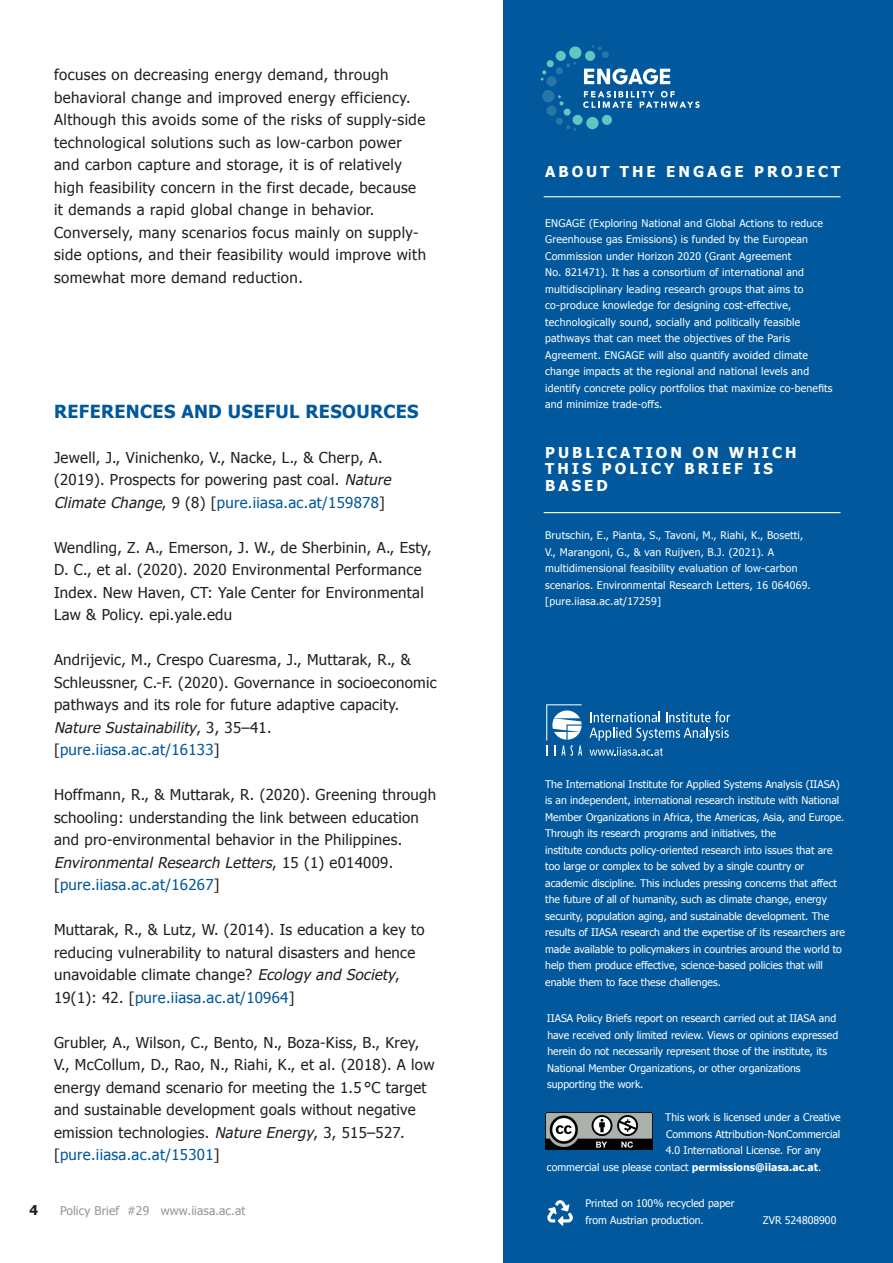
<style>
.page{position:relative;width:893px;height:1263px;background:#fff}
.page>*{position:absolute;margin:0;border:0;box-sizing:border-box;transform-origin:0 0}
.t1{font:700 18px "Tahoma";letter-spacing:.02em;color:#01589c}
.t2{font:15px/22.5px "Tahoma";letter-spacing:.02em;color:#231f20}
.t3{font:700 15px/16.5px "Tahoma";letter-spacing:.2em;color:#fff}
.t4{font:700 13.5px "Tahoma";color:#231f20}
.t5{font:12px "Tahoma";letter-spacing:.01em;color:#939598}
.About_IIASA_-_Black{font:10.5px/16.5px "Tahoma";letter-spacing:.01em;color:#fff}
.About_IIASA_-_White{font:10.5px/16.5px "Tahoma";color:#fff}
.Body_copy{font:10.5px/16.5px "Tahoma";color:#fff}
.s1{font-family:"Tahoma Faux";font-style:italic}
.s2{color:#01589c}
.s3{font-weight:700}
</style>
<div class="page">
<div style="left:504px;top:0;width:389px;height:1263px;background:#01589c"></div>
<hr style="left:544px;top:196px;width:296px;height:1px;background:#fff">
<hr style="left:544px;top:512px;width:296px;height:1px;background:#fff">
<svg style="left:584px;top:68px;width:86px;height:16px"></svg>
<svg style="left:583px;top:91px;width:117px;height:17px"></svg>
<div style="left:602px;top:51px;width:7px;height:7px;background:#2876a8;border-radius:50%"></div>
<svg style="left:592px;top:45px;width:10px;height:6px"></svg>
<div style="left:556px;top:51px;width:10px;height:10px;background:#61c5c0;border-radius:50%"></div>
<svg style="left:541px;top:70px;width:5px;height:11px"></svg>
<div style="left:547px;top:60px;width:7px;height:7px;background:#61c5c0;border-radius:50%"></div>
<div style="left:585px;top:51px;width:10px;height:10px;background:#61c5c0;border-radius:50%"></div>
<div style="left:569px;top:46px;width:12px;height:13px;background:#61c5c0;border-radius:50%"></div>
<div style="left:546px;top:76px;width:11px;height:10px;background:#2876a8;border-radius:50%"></div>
<div style="left:542px;top:90px;width:12px;height:12px;background:#2876a8;border-radius:50%"></div>
<div style="left:556px;top:67px;width:7px;height:7px;background:#2876a8;border-radius:50%"></div>
<div style="left:546px;top:106px;width:11px;height:10px;background:#2876a8;border-radius:50%"></div>
<div style="left:556px;top:118px;width:7px;height:7px;background:#2876a8;border-radius:50%"></div>
<svg style="left:566px;top:62px;width:10px;height:5px"></svg>
<svg style="left:566px;top:125px;width:10px;height:6px"></svg>
<div style="left:586px;top:117px;width:13px;height:12px;background:#61c5c0;border-radius:50%"></div>
<div style="left:602px;top:115px;width:10px;height:10px;background:#61c5c0;border-radius:50%"></div>
<svg style="left:558px;top:95px;width:6px;height:10px"></svg>
<div style="left:564px;top:109px;width:7px;height:7px;background:#61c5c0;border-radius:50%"></div>
<div style="left:572px;top:115px;width:11px;height:10px;background:#61c5c0;border-radius:50%"></div>
<svg style="left:589px;top:747px;width:74px;height:9px"></svg>
<svg style="left:589px;top:711px;width:141px;height:30px"></svg>
<svg style="left:546px;top:704px;width:36px;height:52px"></svg>
<img style="left:545px;top:1112px;width:108px;height:38px">
<svg style="left:547px;top:1200px;width:26px;height:26px"></svg>
<p class="t2" style="left:54px;top:63px;width:374px">focuses on decreasing energy demand, through behavioral change and improved energy efficiency.<br>Although this avoids some of the risks of supply-side technological solutions such as low-carbon power and carbon capture and storage, it is of relatively high feasibility concern in the first decade, because it demands a rapid global change in behavior.<br>Conversely, many scenarios focus mainly on supply&shy;side options, and their feasibility would improve with somewhat more demand reduction.</p>
<p class="t1" style="left:54px;top:398px;width:366px">REFERENCES AND USEFUL RESOURCES</p>
<p class="t2" style="left:54px;top:445px;width:338px">Jewell, J., Vinichenko, V., Nacke, L., &amp; Cherp, A. (2019). Prospects for powering past coal. <span class="s1">Nature<br>Climate Change</span>, 9 (8) [<span class="s2">pure.iiasa.ac.at/159878</span>]</p>
<p class="t2" style="left:54px;top:535px;width:379px">Wendling, Z. A., Emerson, J. W., de Sherbinin, A., Esty, D. C., et al. (2020). 2020 Environmental Performance Index. New Haven, CT: Yale Center for Environmental Law &amp; Policy. epi.yale.edu</p>
<p class="t2" style="left:54px;top:648px;width:384px">Andrijevic, M., Crespo Cuaresma, J., Muttarak, R., &amp; Schleussner, C.-F. (2020). Governance in socioeconomic pathways and its role for future adaptive capacity.<br><span class="s1">Nature Sustainability</span>, 3, 35–41. [<span class="s2">pure.iiasa.ac.at/16133</span>]</p>
<p class="t2" style="left:54px;top:783px;width:384px">Hoffmann, R., &amp; Muttarak, R. (2020). Greening through schooling: understanding the link between education and pro-environmental behavior in the Philippines.<br><span class="s1">Environmental Research Letters</span>, 15 (1) e014009. [<span class="s2">pure.iiasa.ac.at/16267</span>]</p>
<p class="t2" style="left:54px;top:918px;width:372px">Muttarak, R., &amp; Lutz, W. (2014). Is education a key to reducing vulnerability to natural disasters and hence unavoidable climate change? <span class="s1">Ecology and Society</span>, 19(1): 42. [<span class="s2">pure.iiasa.ac.at/10964</span>]</p>
<p class="t2" style="left:54px;top:1030px;width:382px">Grubler, A., Wilson, C., Bento, N., Boza-Kiss, B., Krey, V., McCollum, D., Rao, N., Riahi, K., et al. (2018). A low energy demand scenario for meeting the 1.5 °C target and sustainable development goals without negative emission technologies. <span class="s1">Nature Energy</span>, 3, 515–527. [<span class="s2">pure.iiasa.ac.at/15301</span>]</p>
<p class="t4" style="left:29px;top:1200px;width:10px">4</p>
<p class="t5" style="left:60px;top:1202px;width:187px">Policy Brief #29 www.iiasa.ac.at</p>
<p class="t3" style="left:545px;top:162px;width:297px">ABOUT THE ENGAGE PROJECT</p>
<p class="About_IIASA_-_Black" style="left:545px;top:214px;width:289px">ENGAGE (Exploring National and Global Actions to reduce Greenhouse gas Emissions) is funded by the European Commission under Horizon 2020 (Grant Agreement<br>No. 821471). It has a consortium of international and multidisciplinary leading research groups that aims to co-produce knowledge for designing cost-effective, technologically sound, socially and politically feasible pathways that can meet the objectives of the Paris Agreement. ENGAGE will also quantify avoided climate change impacts at the regional and national levels and identify concrete policy portfolios that maximize co-benefits and minimize trade-offs.</p>
<p class="t3" style="left:545px;top:443px;width:253px">PUBLICATION ON WHICH<br>THIS POLICY BRIEF IS<br>BASED</p>
<p class="About_IIASA_-_Black" style="left:545px;top:527px;width:267px">Brutschin, E., Pianta, S., Tavoni, M., Riahi, K., Bosetti, V., Marangoni, G., &amp; van Ruijven, B.J. (2021). A multidimensional feasibility evaluation of low-carbon scenarios. Environmental Research Letters, 16 064069. [pure.iiasa.ac.at/17259]</p>
<p class="About_IIASA_-_Black" style="left:545px;top:775px;width:301px">The International Institute for Applied Systems Analysis (IIASA) is an independent, international research institute with National Member Organizations in Africa, the Americas, Asia, and Europe.<br>Through its research programs and initiatives, the</p>
<p class="About_IIASA_-_Black" style="left:545px;top:841px;width:301px">institute conducts policy-oriented research into issues that are too large or complex to be solved by a single country or academic discipline. This includes pressing concerns that affect the future of all of humanity, such as climate change, energy security, population aging, and sustainable development. The results of IIASA research and the expertise of its researchers are made available to policymakers in countries around the world to help them produce effective, science-based policies that will enable them to face these challenges.</p>
<p class="About_IIASA_-_White" style="left:547px;top:1009px;width:293px">IIASA Policy Briefs report on research carried out at IIASA and have received only limited review. Views or opinions expressed herein do not necessarily represent those of the institute, its National Member Organizations, or other organizations supporting the work.</p>
<p class="Body_copy" style="left:665px;top:1108px;width:177px">This work is licensed under a Creative</p>
<p class="Body_copy" style="left:666px;top:1125px;width:176px">Commons Attribution-NonCommercial</p>
<p class="Body_copy" style="left:666px;top:1141px;width:157px">4.0 International License. For any</p>
<p class="Body_copy" style="left:547px;top:1158px;width:276px">commercial use please contact <span class="s3">permissions@iiasa.ac.at</span>.</p>
<p class="Body_copy" style="left:585px;top:1194px;width:151px">Printed on 100% recycled paper from Austrian production.</p>
<p class="Body_copy" style="left:763px;top:1211px;width:75px">ZVR 524808900</p>
</div>
